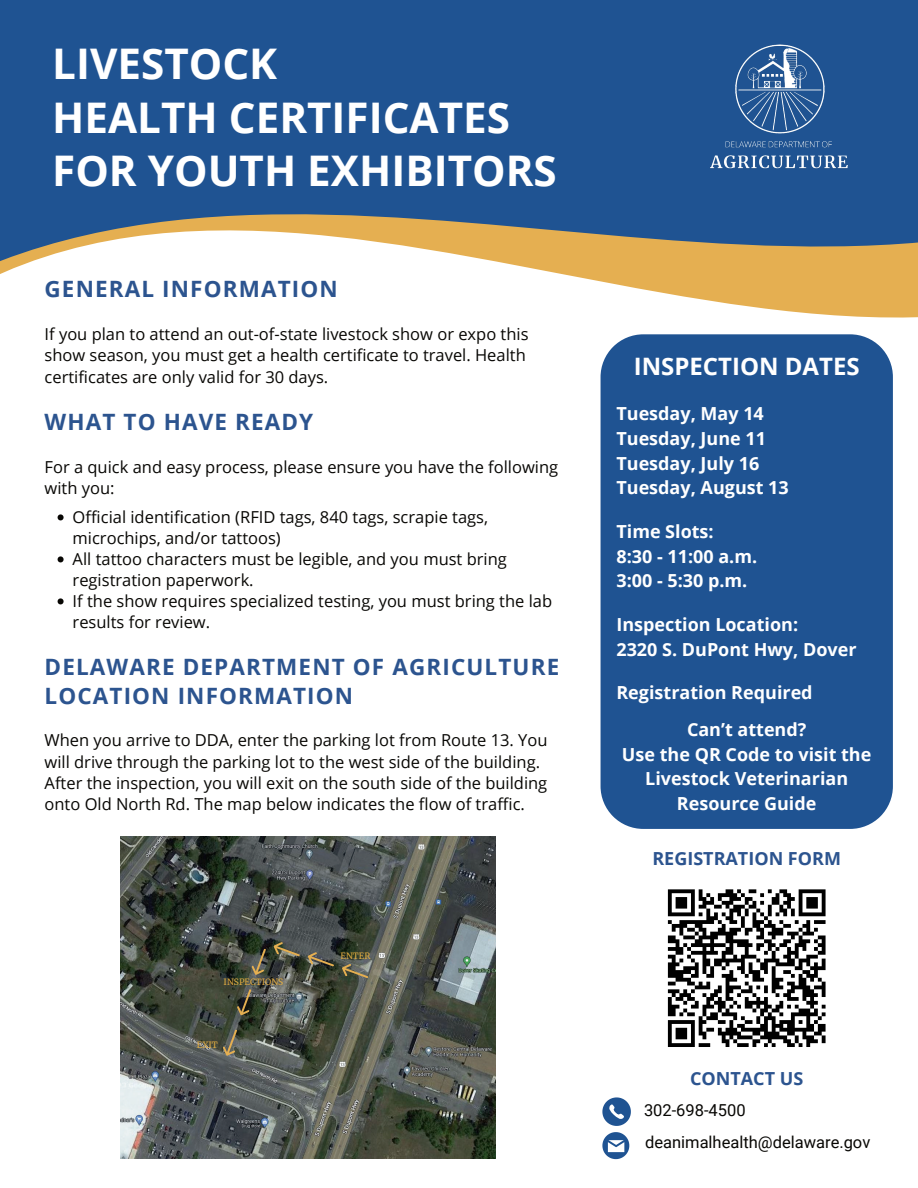
<style>
.page{position:relative;width:918px;height:1188px;background:#fff}
.page>*{position:absolute;margin:0;border:0;box-sizing:border-box;transform-origin:0 0}
.t1{font:700 42.15px/53.4px "Open Sans";color:#fff}
.t2{font:700 24px "Open Sans";color:#fff}
.t3{font:700 22.5px/29.2px "Open Sans";letter-spacing:.05em;color:#2c548f}
.t4{font:700 18px/24.8px "Open Sans";color:#fff}
.t5{font:700 18px "Open Sans";color:#2c548f}
.t6{font:16.5px/21px "Open Sans";color:#080704}
.t7{font:16.5px "Roboto";color:#080704}
.t8{font:8.55px "Merriweather";color:#e3ad42}
</style>
<div class="page">
<img style="left:121px;top:837px;width:374px;height:322px">
<svg style="left:342px;top:964px;width:26px;height:14px"></svg>
<svg style="left:308px;top:952px;width:26px;height:14px"></svg>
<svg style="left:274px;top:942px;width:26px;height:14px"></svg>
<svg style="left:252px;top:949px;width:14px;height:26px"></svg>
<svg style="left:237px;top:989px;width:14px;height:26px"></svg>
<svg style="left:223px;top:1029px;width:14px;height:27px"></svg>
<svg style="left:0;top:195px;width:918px;height:247px"></svg>
<div style="left:601px;top:334px;width:292px;height:495px;background:#1f5392"></div>
<svg style="left:602px;top:1132px;width:27px;height:27px"></svg>
<svg style="left:602px;top:1097px;width:29px;height:29px"></svg>
<div style="left:0;top:0;width:918px;height:195px;background:#1f5392"></div>
<img style="left:710px;top:44px;width:138px;height:125px">
<svg style="left:58px;top:514px;width:6px;height:6px"></svg>
<svg style="left:58px;top:556px;width:6px;height:6px"></svg>
<svg style="left:58px;top:598px;width:6px;height:6px"></svg>
<svg style="left:667px;top:889px;width:159px;height:158px"></svg>
<h1 class="t1" style="left:52px;top:36px;width:506px">LIVESTOCK<br>HEALTH CERTIFICATES<br>FOR YOUTH EXHIBITORS</h1>
<h3 class="t3" style="left:45px;top:274px;width:295px">GENERAL INFORMATION</h3>
<p class="t6" style="left:45px;top:323px;width:485px">If you plan to attend an out-of-state livestock show or expo this show season, you must get a health certificate to travel. Health certificates are only valid for 30 days.</p>
<h3 class="t3" style="left:45px;top:407px;width:270px">WHAT TO HAVE READY</h3>
<p class="t6" style="left:45px;top:457px;width:515px">For a quick and easy process, please ensure you have the following with you:</p>
<p class="t6" style="left:73px;top:506px;width:481px">Official identification (RFID tags, 840 tags, scrapie tags, microchips, and/or tattoos)<br>All tattoo characters must be legible, and you must bring registration paperwork.<br>If the show requires specialized testing, you must bring the lab results for review.</p>
<h3 class="t3" style="left:45px;top:651px;width:516px">DELAWARE DEPARTMENT OF AGRICULTURE<br>LOCATION INFORMATION</h3>
<p class="t6" style="left:45px;top:729px;width:504px">When you arrive to DDA, enter the parking lot from Route 13. You will drive through the parking lot to the west side of the building.<br>After the inspection, you will exit on the south side of the building onto Old North Rd. The map below indicates the flow of traffic.</p>
<p class="t8" style="left:224px;top:976px;width:61px">INSPECTIONS</p>
<p class="t8" style="left:197px;top:1039px;width:23px">EXIT</p>
<p class="t8" style="left:340px;top:950px;width:32px">ENTER</p>
<h2 class="t2" style="left:634px;top:350px;width:228px">INSPECTION DATES</h2>
<p class="t4" style="left:616px;top:401px;width:174px">Tuesday, May 14<br>Tuesday, June 11<br>Tuesday, July 16<br>Tuesday, August 13</p>
<p class="t4" style="left:616px;top:519px;width:142px">Time Slots:<br>8:30 - 11:00 a.m.<br>3:00 - 5:30 p.m.</p>
<p class="t4" style="left:616px;top:612px;width:242px">Inspection Location:<br>2320 S. DuPont Hwy, Dover</p>
<p class="t4" style="left:687px;top:674px;width:127px;line-height:36.8px;text-indent:-71px">Registration Required<br>Can’t attend?</p>
<p class="t4" style="left:622px;top:741px;width:251px;text-align:center">Use the QR Code to visit the<br>Livestock Veterinarian<br>Resource Guide</p>
<p class="t5" style="left:652px;top:846px;width:190px">REGISTRATION FORM</p>
<p class="t5" style="left:690px;top:1066px;width:115px">CONTACT US</p>
<p class="t7" style="left:644px;top:1099px;width:103px">302-698-4500</p>
<p class="t7" style="left:645px;top:1131px;width:227px">deanimalhealth@delaware.gov</p>
</div>
